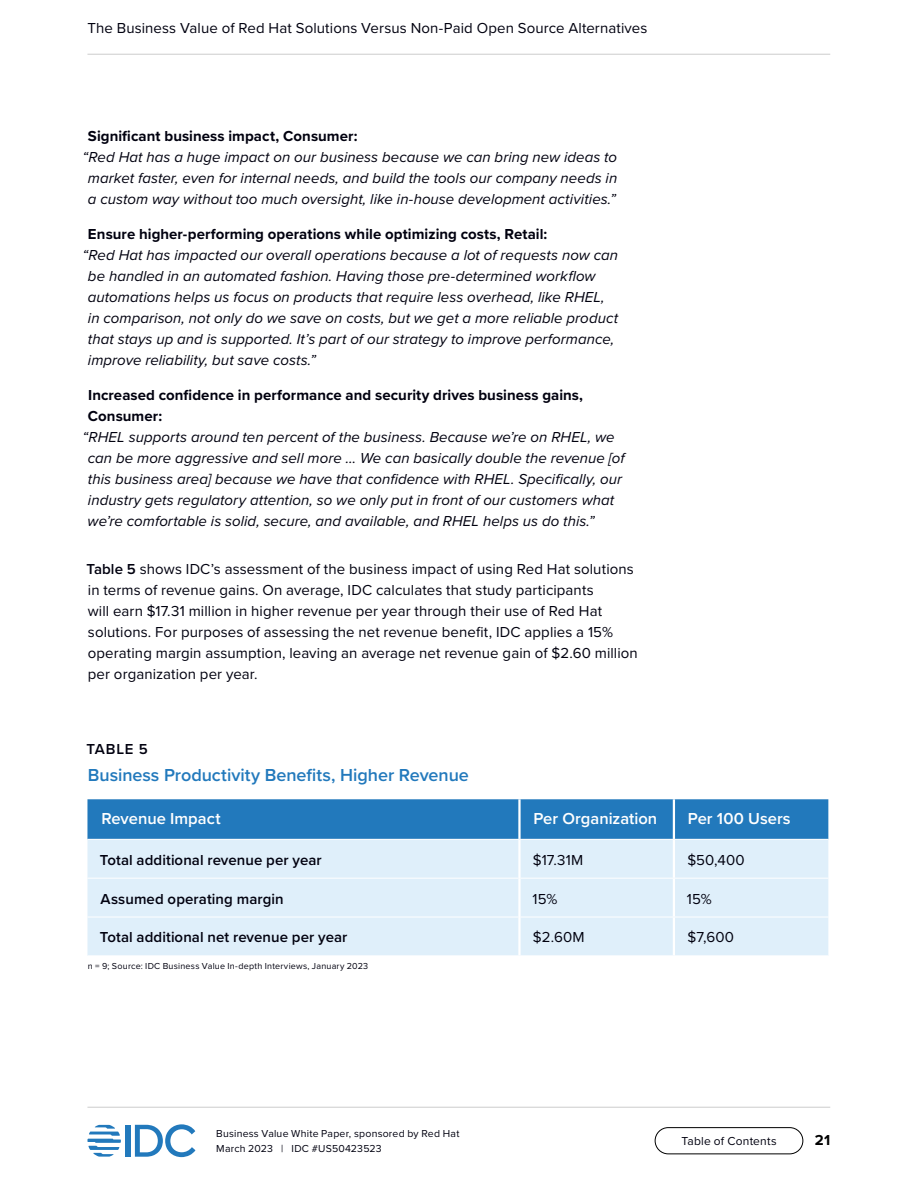
<style>
.page{position:relative;width:918px;height:1188px;background:#fff}
.page>*{position:absolute;margin:0;border:0;box-sizing:border-box;transform-origin:0 0}
.Table_-_Heading{font:600 18px "Proxima Nova";color:#2279bc}
.Table_-_Column_title{font:600 16.5px "Proxima Nova";color:#fff}
.P_-_Testimonial_quot{font:italic 15px/21px "Proxima Nova";letter-spacing:.005em;color:#01010f}
.P____0_25{font:15px/21px "Proxima Nova";letter-spacing:.005em;color:#01010f}
.P_-_Testimonial_bold{font:700 15px/21px "Proxima Nova";letter-spacing:.005em;color:#01010f}
.Table___Row_title{font:600 15px "Proxima Nova";letter-spacing:.005em;color:#01010f}
.Table_-_Text__left_a{font:15px "Proxima Nova";letter-spacing:.01em;color:#01010f}
.Table_-_Identifier{font:600 15px "Proxima Nova";letter-spacing:.055em;color:#01010f}
.t1{font:700 15px "Proxima Nova";color:#000}
.t2{font:12px "Proxima Nova";letter-spacing:.015em;color:#01010f}
.t3{font:10.5px/15px "Proxima Nova";letter-spacing:.02em;color:#01010f}
.Table_-_Notes_and_so{font:9px "Proxima Nova";letter-spacing:.025em;color:#01010f}
.s1{font-weight:600}
</style>
<div class="page">
<div style="left:126px;top:1125px;width:5px;height:32px;background:#2279bc"></div>
<svg style="left:135px;top:1124px;width:60px;height:33px"></svg>
<svg style="left:87px;top:1125px;width:34px;height:32px"></svg>
<div style="left:655px;top:1127px;width:148px;height:27px;border:1px solid #000;border-radius:13px"></div>
<hr style="left:87px;top:54px;width:743px;height:1px;background:#ccc">
<hr style="left:87px;top:1107px;width:743px;height:1px;background:#ccc">
<svg style="left:87px;top:799px;width:741px;height:156px;background:#aed0ea"></svg>
<hr style="left:518px;top:799px;width:3px;height:40px;background:#fff">
<hr style="left:673px;top:799px;width:2px;height:40px;background:#fff">
<hr style="left:673px;top:840px;width:2px;height:38px;background:#fff">
<hr style="left:673px;top:879px;width:2px;height:38px;background:#fff">
<hr style="left:673px;top:917px;width:2px;height:38px;background:#fff">
<hr style="left:521px;top:878px;width:153px;height:1px;background:#fff">
<hr style="left:674px;top:878px;width:154px;height:1px;background:#fff">
<hr style="left:521px;top:917px;width:153px;height:1px;background:#fff">
<hr style="left:674px;top:917px;width:154px;height:1px;background:#fff">
<hr style="left:87px;top:878px;width:431px;height:1px;background:#fff">
<hr style="left:87px;top:917px;width:431px;height:1px;background:#fff">
<hr style="left:87px;top:839px;width:432px;height:1px;background:#fff">
<hr style="left:519px;top:839px;width:155px;height:1px;background:#fff">
<hr style="left:674px;top:839px;width:154px;height:1px;background:#fff">
<hr style="left:518px;top:840px;width:3px;height:38px;background:#fff">
<hr style="left:518px;top:878px;width:3px;height:39px;background:#fff">
<hr style="left:518px;top:917px;width:3px;height:38px;background:#fff">
<p class="P____0_25" style="left:87px;top:17px;width:561px">The Business Value of Red Hat Solutions Versus Non-Paid Open Source Alternatives</p>
<p class="P_-_Testimonial_bold" style="left:88px;top:125px;width:271px">Significant business impact, Consumer:</p>
<p class="P_-_Testimonial_quot" style="left:82px;top:146px;width:536px;text-align:center">“Red Hat has a huge impact on our business because we can bring new ideas to market faster, even for internal needs, and build the tools our company needs in a custom way without too much oversight, like in-house development activities.”</p>
<p class="P_-_Testimonial_bold" style="left:88px;top:223px;width:461px">Ensure higher-performing operations while optimizing costs, Retail:</p>
<p class="P_-_Testimonial_quot" style="left:88px;top:244px;width:532px;text-indent:-5px">“Red Hat has impacted our overall operations because a lot of requests now can be handled in an automated fashion. Having those pre-determined workflow automations helps us focus on products that require less overhead, like RHEL, in comparison, not only do we save on costs, but we get a more reliable product that stays up and is supported. It’s part of our strategy to improve performance, improve reliability, but save costs.”</p>
<p class="P_-_Testimonial_bold" style="left:88px;top:384px;width:497px">Increased confidence in performance and security drives business gains,<br>Consumer:</p>
<p class="P_-_Testimonial_quot" style="left:88px;top:426px;width:539px;text-indent:-5px">“RHEL supports around ten percent of the business. Because we’re on RHEL, we can be more aggressive and sell more … We can basically double the revenue [of this business area] because we have that confidence with RHEL. Specifically, our industry gets regulatory attention, so we only put in front of our customers what we’re comfortable is solid, secure, and available, and RHEL helps us do this.”</p>
<p class="P____0_25" style="left:86px;top:558px;width:553px"><span class="s1">Table 5</span> shows IDC’s assessment of the business impact of using Red Hat solutions in terms of revenue gains. On average, IDC calculates that study participants<br>will earn $17.31 million in higher revenue per year through their use of Red Hat solutions. For purposes of assessing the net revenue benefit, IDC applies a 15% operating margin assumption, leaving an average net revenue gain of $2.60 million per organization per year.</p>
<p class="Table_-_Identifier" style="left:86px;top:738px;width:63px">TABLE 5</p>
<p class="Table_-_Heading" style="left:88px;top:762px;width:383px">Business Productivity Benefits, Higher Revenue</p>
<p class="Table_-_Column_title" style="left:101px;top:807px;width:121px">Revenue Impact</p>
<p class="Table_-_Column_title" style="left:533px;top:807px;width:125px">Per Organization</p>
<p class="Table_-_Column_title" style="left:688px;top:807px;width:104px">Per 100 Users</p>
<p class="Table___Row_title" style="left:100px;top:848px;width:223px">Total additional revenue per year</p>
<p class="Table_-_Text__left_a" style="left:533px;top:848px;width:52px">$17.31M</p>
<p class="Table_-_Text__left_a" style="left:687px;top:848px;width:59px">$50,400</p>
<p class="Table___Row_title" style="left:101px;top:887px;width:185px">Assumed operating margin</p>
<p class="Table_-_Text__left_a" style="left:533px;top:887px;width:26px">15%</p>
<p class="Table_-_Text__left_a" style="left:687px;top:887px;width:26px">15%</p>
<p class="Table___Row_title" style="left:100px;top:926px;width:249px">Total additional net revenue per year</p>
<p class="Table_-_Text__left_a" style="left:533px;top:926px;width:53px">$2.60M</p>
<p class="Table_-_Text__left_a" style="left:687px;top:926px;width:48px">$7,600</p>
<p class="Table_-_Notes_and_so" style="left:88px;top:959px;width:282px">n = 9; Source: IDC Business Value In-depth Interviews, January 2023</p>
<p class="t3" style="left:216px;top:1126px;width:245px">Business Value White Paper, sponsored by Red Hat<br>March 2023 | IDC #US50423523</p>
<p class="t2" style="left:681px;top:1132px;width:97px">Table of Contents</p>
<p class="t1" style="left:815px;top:1129px;width:17px">21</p>
</div>
